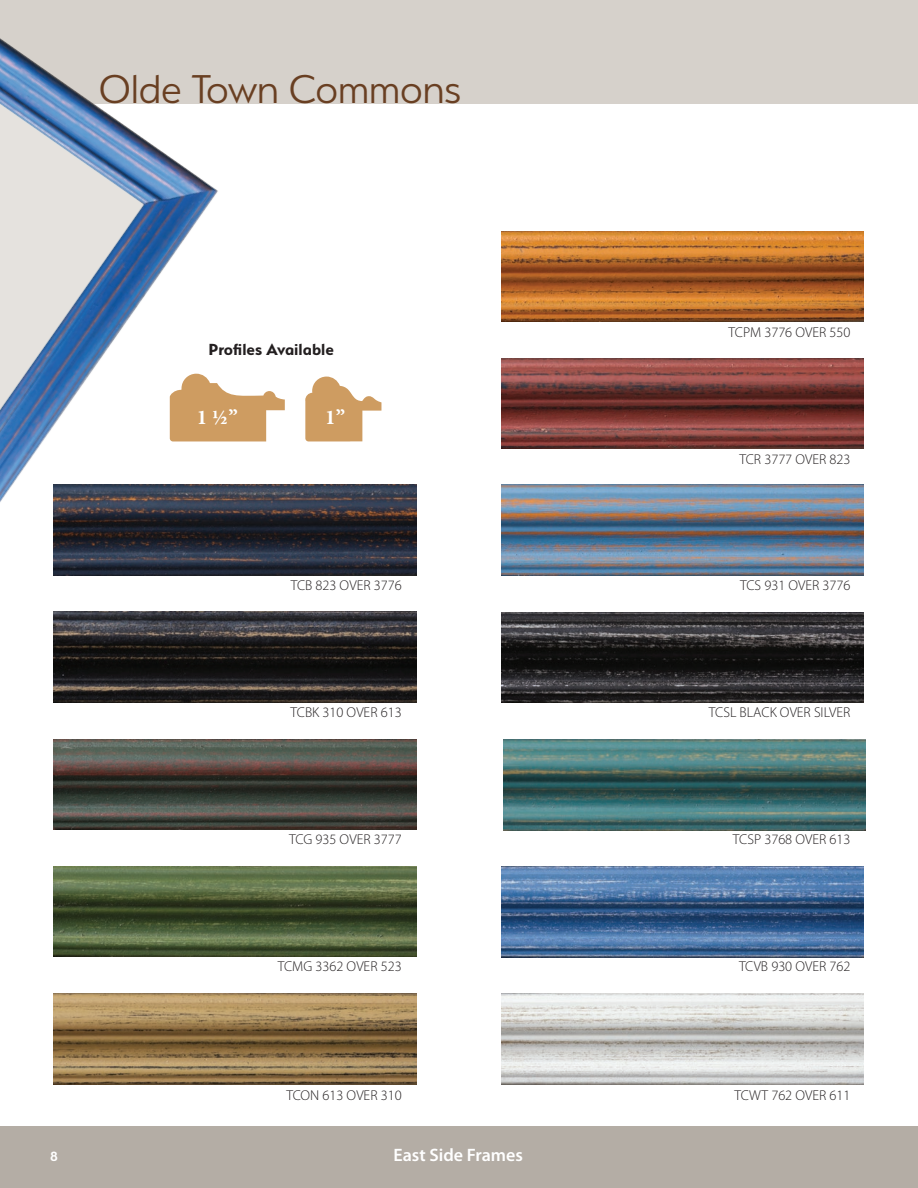
<style>
.page{position:relative;width:918px;height:1188px;background:#fff}
.page>*{position:absolute;margin:0;border:0;box-sizing:border-box;transform-origin:0 0}
.Section_Header{font:300 45px "Serenity";color:#693f22}
.t1{font:700 21px "Minion Pro";color:#fff}
.Section_Header-2{font:700 18px "Serenity";color:#231f20}
.t2{font:600 18px "Myriad Pro";color:#fff}
.t3{font:600 15px "Serenity";color:#fff}
.Frame_Listing{font:300 14.4px "Myriad Pro";color:#231f20}
</style>
<div class="page">
<div style="left:0;top:1127px;width:918px;height:61px;background:#b4ada5"></div>
<div style="left:0;top:0;width:918px;height:104px;background:#d6d1cb"></div>
<img style="left:54px;top:485px;width:362px;height:90px">
<img style="left:54px;top:612px;width:362px;height:90px">
<img style="left:54px;top:739px;width:362px;height:91px">
<img style="left:54px;top:866px;width:362px;height:91px">
<img style="left:54px;top:994px;width:362px;height:90px">
<img style="left:502px;top:231px;width:362px;height:91px">
<img style="left:502px;top:358px;width:362px;height:91px">
<img style="left:502px;top:485px;width:362px;height:90px">
<img style="left:502px;top:612px;width:362px;height:91px">
<img style="left:503px;top:739px;width:363px;height:91px">
<img style="left:502px;top:867px;width:362px;height:90px">
<img style="left:502px;top:994px;width:362px;height:90px">
<svg style="left:305px;top:377px;width:76px;height:64px"></svg>
<svg style="left:263px;top:391px;width:22px;height:50px"></svg>
<img style="left:0;top:38px;width:263px;height:493px">
<p class="Section_Header" style="left:99px;top:66px;width:364px">Olde Town Commons</p>
<p class="Section_Header-2" style="left:209px;top:339px;width:127px">Profiles Available</p>
<p class="t1" style="left:197px;top:403px;width:42px">1 1/2”</p>
<p class="t1" style="left:325px;top:403px;width:21px">1”</p>
<p class="Frame_Listing" style="left:729px;top:323px;width:123px">TCPM 3776 OVER 550</p>
<p class="Frame_Listing" style="left:740px;top:450px;width:112px">TCR 3777 OVER 823</p>
<p class="Frame_Listing" style="left:291px;top:577px;width:112px">TCB 823 OVER 3776</p>
<p class="Frame_Listing" style="left:740px;top:577px;width:112px">TCS 931 OVER 3776</p>
<p class="Frame_Listing" style="left:291px;top:704px;width:113px">TCBK 310 OVER 613</p>
<p class="Frame_Listing" style="left:709px;top:704px;width:143px">TCSL BLACK OVER SILVER</p>
<p class="Frame_Listing" style="left:289px;top:830px;width:114px">TCG 935 OVER 3777</p>
<p class="Frame_Listing" style="left:733px;top:830px;width:119px">TCSP 3768 OVER 613</p>
<p class="Frame_Listing" style="left:278px;top:957px;width:125px">TCMG 3362 OVER 523</p>
<p class="Frame_Listing" style="left:739px;top:957px;width:113px">TCVB 930 OVER 762</p>
<p class="Frame_Listing" style="left:286px;top:1087px;width:117px">TCON 613 OVER 310</p>
<p class="Frame_Listing" style="left:735px;top:1087px;width:117px">TCWT 762 OVER 611</p>
<p class="t3" style="left:50px;top:1148px;width:9px">8</p>
<p class="t2" style="left:393px;top:1144px;width:131px">East Side Frames</p>
</div>
